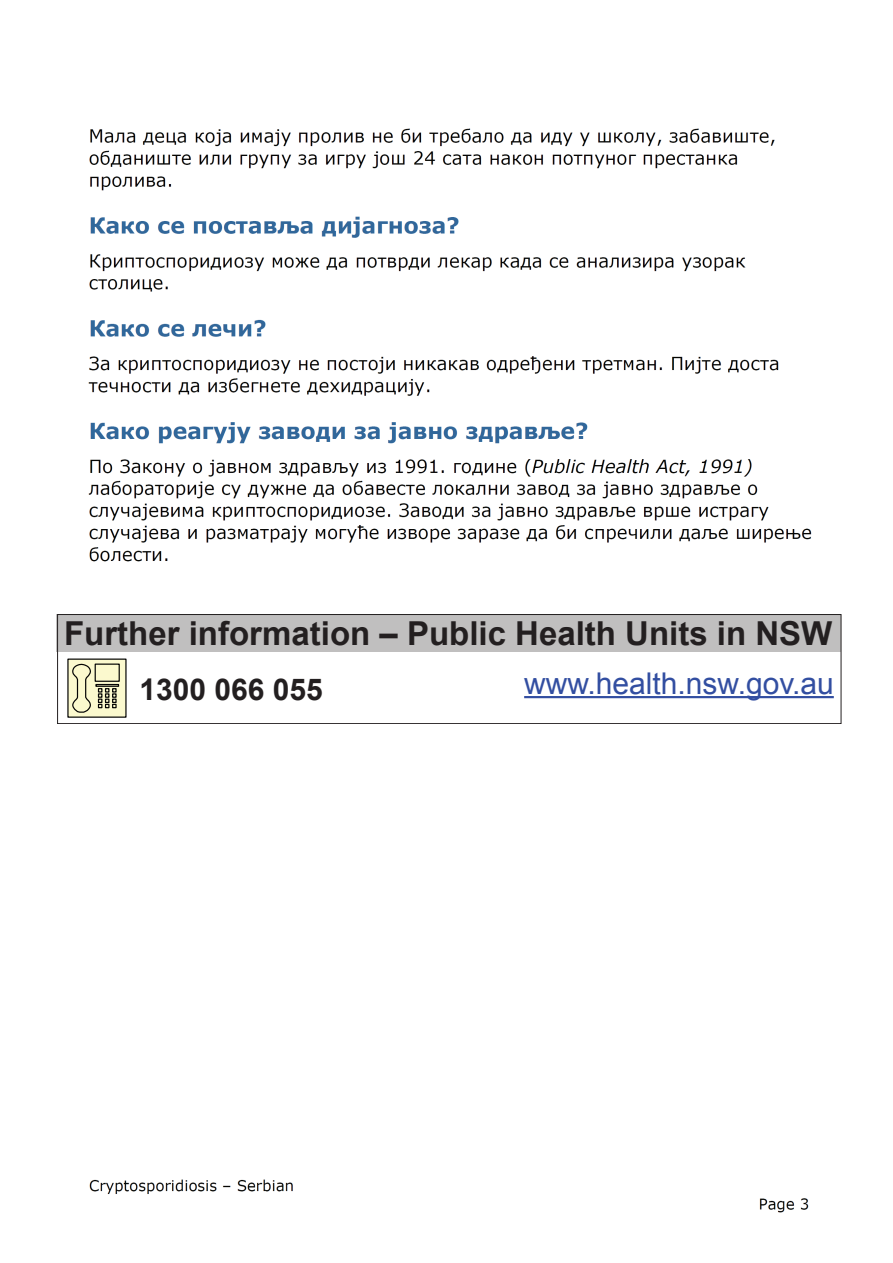
<style>
.page{position:relative;width:893px;height:1263px;background:#fff}
.page>*{position:absolute;margin:0;border:0;box-sizing:border-box;transform-origin:0 0}
.t1{font:700 33px "Arial";color:#231f20}
.t2{font:30px "Arial";color:#324ea1}
.t3{font:700 30px "Arial";color:#231f20}
</style>
<div class="page">
<img style="left:88px;top:128px;width:724px;height:434px">
<img style="left:89px;top:1179px;width:720px;height:34px">
<div style="left:57px;top:614px;width:784px;height:37px;background:#c0bfbf"></div>
<svg style="left:67px;top:658px;width:60px;height:60px;background:#c5c4a3"></svg>
<hr style="left:524px;top:696px;width:310px;height:2px;background:#324ea1">
<div style="left:57px;top:614px;width:784px;height:110px;border:1px solid #231f20"></div>
<p class="t1" style="left:64px;top:611px;width:770px">Further information – Public Health Units in NSW</p>
<p class="t3" style="left:139px;top:670px;width:185px">1300 066 055</p>
<p class="t2" style="left:524px;top:664px;width:311px">www.health.nsw.gov.au</p>
</div>
